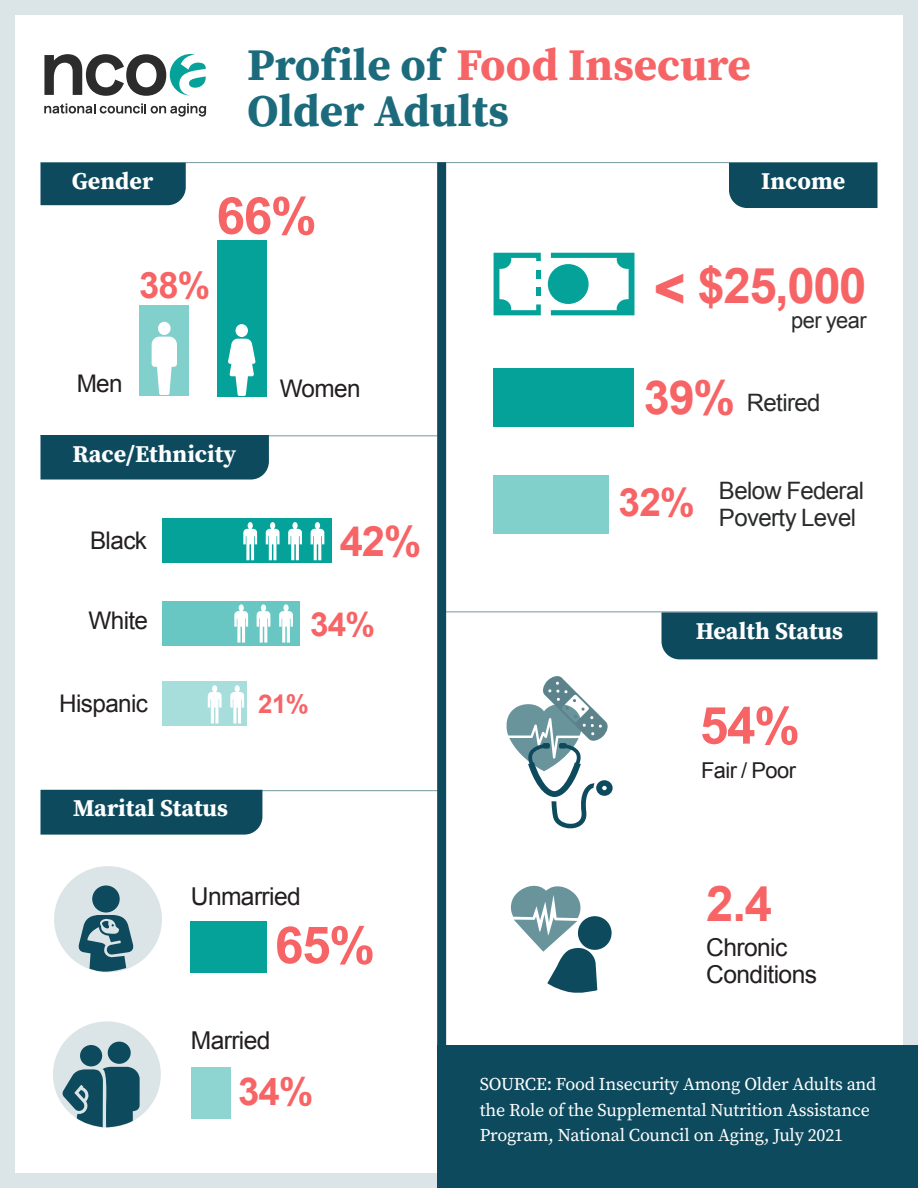
<style>
.page{position:relative;width:918px;height:1188px;background:#fff}
.page>*{position:absolute;margin:0;border:0;box-sizing:border-box;transform-origin:0 0}
.Text{font:700 51.3px "Arial";color:#f76466}
.Text-2{font:700 49.2px "Arial";color:#f76466}
.Text-3{font:700 46.8px "Arial";color:#f76466}
.t1{font:700 45px/45px "Source Serif Pro";color:#1c6b7d}
.Text-4{font:700 41.85px "Arial";color:#f76466}
.Text-5{font:700 39px "Arial";color:#f76466}
.Text-6{font:700 38.4px "Arial";color:#f76466}
.Text-7{font:700 36.45px "Arial";color:#f76466}
.Text-8{font:700 33.3px "Arial";color:#f76466}
.Text-9{font:700 25.8px "Arial";color:#f76466}
.Text-10{font:24.6px/27.3px "Arial";letter-spacing:-.025em;color:#231f20}
.Text-11{font:24.3px "Arial";letter-spacing:-.025em;color:#231f20}
.t2{font:700 24px "Source Serif Pro";color:#fff}
.Text-12{font:24px/27px "Arial";letter-spacing:-.025em;color:#2a2b2b}
.Text-13{font:21.9px "Arial";letter-spacing:-.025em;color:#231f20}
.Text-14{font:21.9px "Arial";letter-spacing:-.025em;color:#2a2b2b}
.t3{font:18px/25.5px "Source Serif Pro";letter-spacing:-.01em;color:#fff}
.s1{color:#f76466}
.s2{font-weight:900}
</style>
<div class="page">
<div style="left:0;top:0;width:918px;height:1188px;border:15px solid #dbe5e7"></div>
<div style="left:437px;top:1045px;width:481px;height:143px;background:#0d4a5d"></div>
<hr style="left:40px;top:435px;width:398px;height:1px;background:#84a3ac">
<hr style="left:446px;top:611px;width:432px;height:1px;background:#84a3ac">
<hr style="left:40px;top:162px;width:838px;height:1px;background:#84a3ac">
<hr style="left:41px;top:790px;width:403px;height:1px;background:#84a3ac">
<div style="left:217px;top:241px;width:50px;height:156px;background:#04a299"></div>
<div style="left:236px;top:324px;width:12px;height:13px;background:#fff;border-radius:50%"></div>
<svg style="left:228px;top:339px;width:28px;height:57px"></svg>
<div style="left:139px;top:306px;width:50px;height:90px;background:#82d0cc"></div>
<svg style="left:152px;top:337px;width:25px;height:58px"></svg>
<div style="left:158px;top:322px;width:13px;height:13px;background:#fff;border-radius:50%"></div>
<div style="left:437px;top:162px;width:9px;height:1012px;background:#0d4a5d"></div>
<div style="left:163px;top:681px;width:84px;height:45px;background:#a7dedb"></div>
<div style="left:163px;top:518px;width:169px;height:45px;background:#04a299"></div>
<svg style="left:230px;top:685px;width:14px;height:38px"></svg>
<svg style="left:208px;top:685px;width:14px;height:38px"></svg>
<div style="left:163px;top:601px;width:137px;height:45px;background:#68c7c2"></div>
<svg style="left:279px;top:604px;width:14px;height:39px"></svg>
<svg style="left:257px;top:604px;width:13px;height:39px"></svg>
<svg style="left:234px;top:604px;width:14px;height:39px"></svg>
<svg style="left:266px;top:522px;width:14px;height:38px"></svg>
<svg style="left:243px;top:522px;width:14px;height:38px"></svg>
<svg style="left:288px;top:522px;width:14px;height:38px"></svg>
<svg style="left:311px;top:522px;width:13px;height:38px"></svg>
<svg style="left:44px;top:54px;width:162px;height:42px"></svg>
<svg style="left:44px;top:103px;width:162px;height:14px"></svg>
<div style="left:494px;top:368px;width:140px;height:58px;background:#04a299"></div>
<div style="left:494px;top:475px;width:115px;height:59px;background:#82d0cc"></div>
<svg style="left:494px;top:253px;width:47px;height:62px"></svg>
<div style="left:536px;top:287px;width:5px;height:9px;background:#04a299"></div>
<div style="left:536px;top:270px;width:5px;height:8px;background:#04a299"></div>
<div style="left:548px;top:264px;width:41px;height:40px;background:#04a299;border-radius:50%"></div>
<svg style="left:551px;top:253px;width:83px;height:62px"></svg>
<div style="left:729px;top:163px;width:149px;height:45px;background:#0d4a5d"></div>
<div style="left:662px;top:612px;width:216px;height:47px;background:#0d4a5d"></div>
<div style="left:40px;top:435px;width:229px;height:45px;background:#0d4a5d"></div>
<div style="left:40px;top:790px;width:222px;height:45px;background:#0d4a5d"></div>
<div style="left:40px;top:163px;width:146px;height:42px;background:#0d4a5d"></div>
<div style="left:53px;top:1021px;width:108px;height:107px;background:#dbe5e7;border-radius:50%"></div>
<div style="left:80px;top:1045px;width:22px;height:21px;background:#0d4a5d;border-radius:50%"></div>
<div style="left:108px;top:1042px;width:23px;height:22px;background:#0d4a5d;border-radius:50%"></div>
<svg style="left:62px;top:1066px;width:78px;height:61px"></svg>
<div style="left:54px;top:866px;width:108px;height:106px;background:#dbe5e7;border-radius:50%"></div>
<div style="left:92px;top:885px;width:28px;height:28px;background:#0d4a5d;border-radius:50%"></div>
<svg style="left:78px;top:915px;width:56px;height:57px"></svg>
<div style="left:191px;top:921px;width:76px;height:52px;background:#04a299"></div>
<div style="left:191px;top:1067px;width:40px;height:52px;background:#8ed5d1"></div>
<svg style="left:511px;top:885px;width:101px;height:108px"></svg>
<svg style="left:506px;top:676px;width:107px;height:152px"></svg>
<p class="t1" style="left:247px;top:42px;width:505px">Profile of <span class="s1">Food Insecure<br></span>Older Adults</p>
<p class="t2" style="left:72px;top:165px;width:83px">Gender</p>
<p class="Text" style="left:217px;top:182px;width:102px">66%</p>
<p class="Text-7" style="left:139px;top:261px;width:73px">38%</p>
<p class="t2" style="left:761px;top:165px;width:86px">Income</p>
<p class="Text-2" style="left:654px;top:253px;width:215px"><span class="s2">&lt;</span> $25,000</p>
<p class="Text-14" style="left:791px;top:306px;width:77px">per year</p>
<p class="Text-11" style="left:77px;top:368px;width:48px">Men</p>
<p class="Text-11" style="left:280px;top:372px;width:82px">Women</p>
<p class="t2" style="left:73px;top:437px;width:165px">Race/Ethnicity</p>
<p class="Text-11" style="left:90px;top:524px;width:59px">Black</p>
<p class="Text-4" style="left:340px;top:514px;width:83px">42%</p>
<p class="Text-11" style="left:88px;top:605px;width:61px">White</p>
<p class="Text-8" style="left:310px;top:603px;width:66px">34%</p>
<p class="Text-11" style="left:59px;top:687px;width:90px">Hispanic</p>
<p class="Text-9" style="left:258px;top:687px;width:52px">21%</p>
<p class="t2" style="left:73px;top:792px;width:156px">Marital Status</p>
<p class="Text-10" style="left:191px;top:883px;width:111px">Unmarried</p>
<p class="Text" style="left:275px;top:911px;width:102px">65%</p>
<p class="Text-10" style="left:191px;top:1026px;width:81px">Married</p>
<p class="Text-6" style="left:238px;top:1067px;width:77px">34%</p>
<p class="Text-3" style="left:644px;top:366px;width:93px">39%</p>
<p class="Text-12" style="left:747px;top:389px;width:75px">Retired</p>
<p class="Text-5" style="left:619px;top:477px;width:78px">32%</p>
<p class="Text-12" style="left:719px;top:477px;width:147px">Below Federal<br>Poverty Level</p>
<p class="t2" style="left:696px;top:614px;width:149px">Health Status</p>
<p class="Text" style="left:700px;top:692px;width:102px">54%</p>
<p class="Text-13" style="left:701px;top:756px;width:96px">Fair / Poor</p>
<p class="Text-2" style="left:706px;top:872px;width:67px">2.4</p>
<p class="Text-10" style="left:706px;top:934px;width:112px">Chronic<br>Conditions</p>
<p class="t3" style="left:480px;top:1071px;width:398px">SOURCE: Food Insecurity Among Older Adults and the Role of the Supplemental Nutrition Assistance<br>Program, National Council on Aging, July 2021</p>
</div>
